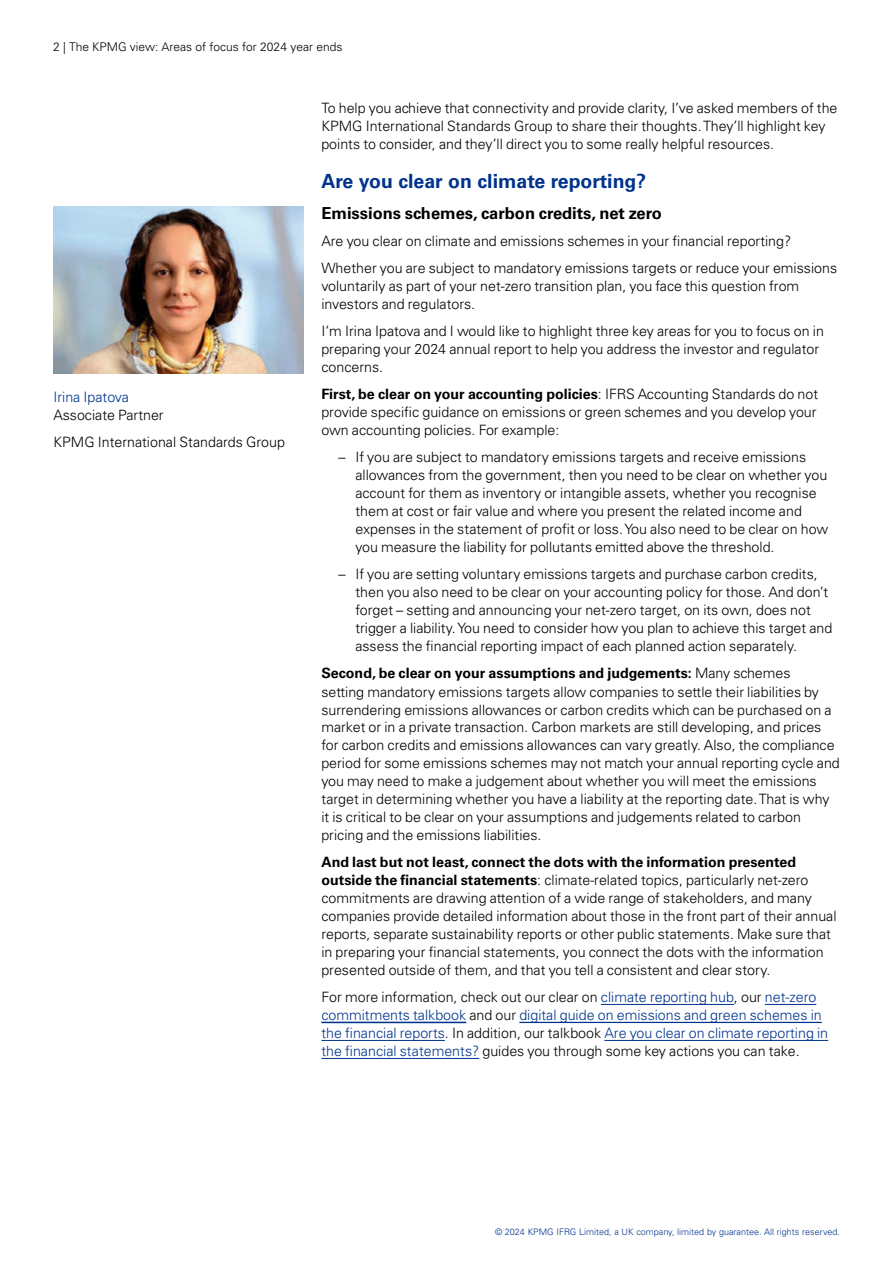
<style>
.page{position:relative;width:893px;height:1263px;background:#fff}
.page>*{position:absolute;margin:0;border:0;box-sizing:border-box;transform-origin:0 0}
.t1{font:700 19.5px "Univers LT Std";color:#00338d}
.t2{font:700 16.5px "Univers LT Std";color:#000}
.t3{font:300 14.25px/18px "Univers LT Std";color:#000}
.t4{font:300 14.25px/18px "Univers LT Std";color:#00338d}
.t5{font:300 12px "Univers LT Std";color:#000}
.t6{font:300 9px "Univers LT Std";color:#00338d}
.s1{font-weight:700}
.s2{color:#000}
</style>
<div class="page">
<img style="left:53px;top:206px;width:251px;height:167px">
<hr style="left:601px;top:1004px;width:133px;height:1px;background:#00338d">
<hr style="left:765px;top:1004px;width:51px;height:1px;background:#00338d">
<hr style="left:321px;top:1022px;width:145px;height:1px;background:#00338d">
<hr style="left:519px;top:1022px;width:303px;height:1px;background:#00338d">
<hr style="left:321px;top:1040px;width:124px;height:1px;background:#00338d">
<hr style="left:604px;top:1040px;width:224px;height:1px;background:#00338d">
<hr style="left:321px;top:1058px;width:158px;height:1px;background:#00338d">
<p class="t5" style="left:53px;top:40px;width:291px">2 | The KPMG view: Areas of focus for 2024 year ends</p>
<p class="t4" style="left:53px;top:388px;width:77px">Irina Ipatova</p>
<p class="t3" style="left:53px;top:401px;width:233px;line-height:27px">Associate Partner<br>KPMG International Standards Group</p>
<p class="t3" style="left:321px;top:98px;width:518px">To help you achieve that connectivity and provide clarity, I’ve asked members of the<br>KPMG International Standards Group to share their thoughts. They’ll highlight key points to consider, and they’ll direct you to some really helpful resources.</p>
<h1 class="t1" style="left:321px;top:169px;width:326px">Are you clear on climate reporting?</h1>
<p class="t2" style="left:321px;top:204px;width:342px">Emissions schemes, carbon credits, net zero</p>
<p class="t3" style="left:321px;top:227px;width:517px;line-height:27px">Are you clear on climate and emissions schemes in your financial reporting?<br>Whether you are subject to mandatory emissions targets or reduce your emissions</p>
<p class="t3" style="left:321px;top:277px;width:479px">voluntarily as part of your net-zero transition plan, you face this question from investors and regulators.</p>
<p class="t3" style="left:321px;top:322px;width:504px">I’m Irina Ipatova and I would like to highlight three key areas for you to focus on in preparing your 2024 annual report to help you address the investor and regulator concerns.</p>
<p class="t3" style="left:321px;top:385px;width:498px;text-align:justify"><span class="s1">First, be clear on your accounting policies</span>: IFRS Accounting Standards do not provide specific guidance on emissions or green schemes and you develop your own accounting policies. For example:</p>
<p class="t3" style="left:355px;top:448px;width:474px;text-indent:-17px">– If you are subject to mandatory emissions targets and receive emissions allowances from the government, then you need to be clear on whether you account for them as inventory or intangible assets, whether you recognise them at cost or fair value and where you present the related income and expenses in the statement of profit or loss. You also need to be clear on how you measure the liability for pollutants emitted above the threshold.</p>
<p class="t3" style="left:355px;top:565px;width:478px;text-indent:-17px">– If you are setting voluntary emissions targets and purchase carbon credits, then you also need to be clear on your accounting policy for those. And don’t forget – setting and announcing your net-zero target, on its own, does not trigger a liability. You need to consider how you plan to achieve this target and assess the financial reporting impact of each planned action separately.</p>
<p class="t3" style="left:321px;top:664px;width:520px"><span class="s1">Second, be clear on your assumptions and judgements:</span> Many schemes<br>setting mandatory emissions targets allow companies to settle their liabilities by surrendering emissions allowances or carbon credits which can be purchased on a market or in a private transaction. Carbon markets are still developing, and prices for carbon credits and emissions allowances can vary greatly. Also, the compliance period for some emissions schemes may not match your annual reporting cycle and you may need to make a judgement about whether you will meet the emissions target in determining whether you have a liability at the reporting date. That is why it is critical to be clear on your assumptions and judgements related to carbon pricing and the emissions liabilities.</p>
<p class="t3" style="left:321px;top:853px;width:517px"><span class="s1">And last but not least, connect the dots with the information presented outside the financial statements</span>: climate-related topics, particularly net-zero commitments are drawing attention of a wide range of stakeholders, and many companies provide detailed information about those in the front part of their annual reports, separate sustainability reports or other public statements. Make sure that in preparing your financial statements, you connect the dots with the information presented outside of them, and that you tell a consistent and clear story.</p>
<p class="t4" style="left:321px;top:988px;width:508px"><span class="s2">For more information, check out our clear on</span> climate reporting hub<span class="s2">, our</span> net-zero commitments talkbook <span class="s2">and our</span> digital guide on emissions and green schemes in the financial reports<span class="s2">. In addition, our talkbook</span> Are you clear on climate reporting in the financial statements? <span class="s2">guides you through some key actions you can take.</span></p>
<p class="t6" style="left:495px;top:1227px;width:346px">© 2024 KPMG IFRG Limited, a UK company, limited by guarantee. All rights reserved.</p>
</div>
